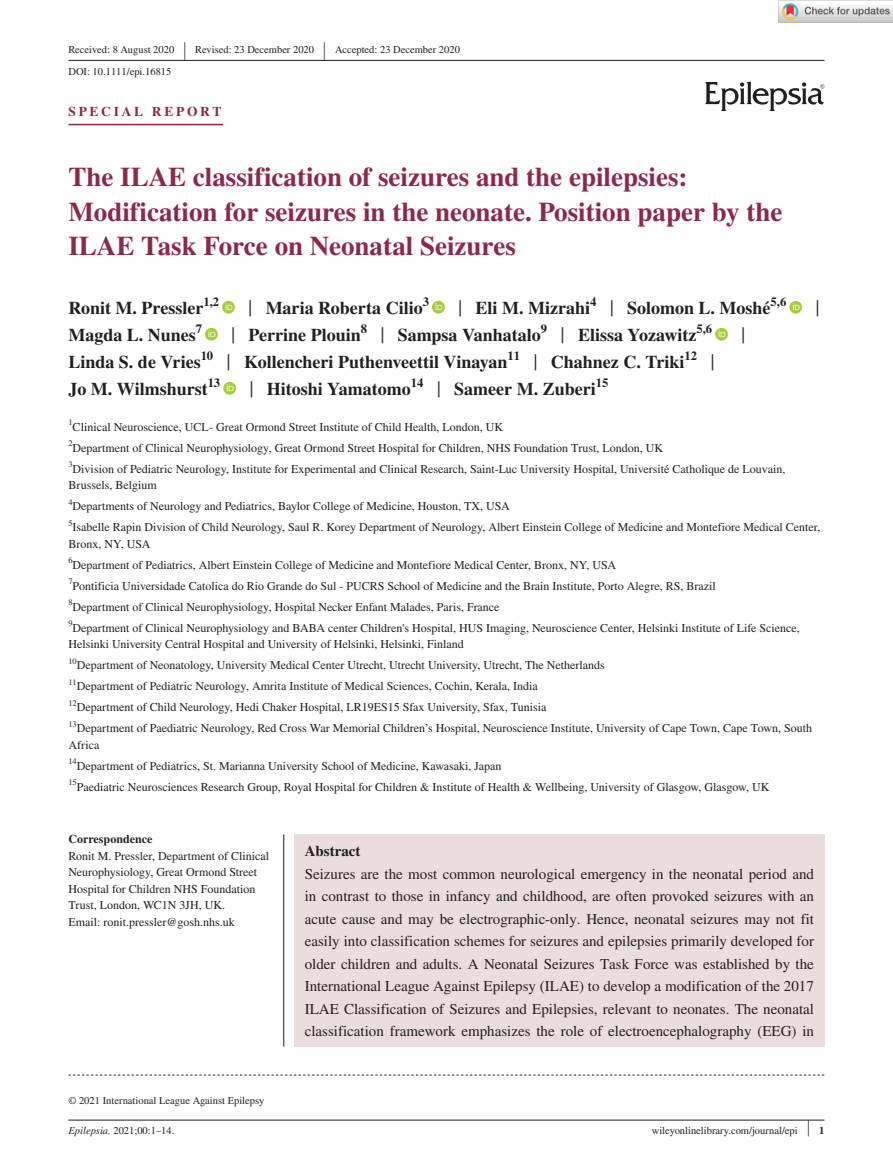
<style>
.page{position:relative;width:893px;height:1174px;background:#fff}
.page>*{position:absolute;margin:0;border:0;box-sizing:border-box;transform-origin:0 0}
.t1{font:700 27px/34.5px "STIX";color:#8c284e}
.t2{font:26.55px "STIX";color:#231f20;scale:.4 1}
.t3{font:23.4px "STIX";color:#231f20;scale:.77 1}
.t4{font:700 18px "STIX";color:#231f20}
.t5{font:15px/22.5px "STIX";color:#231f20;text-align:justify}
.t6{font:700 15px "STIX";color:#231f20}
.t7{font:700 13.5px "STIX";letter-spacing:.2em;color:#8c284e}
.t8{font:700 12.6px "STIX";color:#231f20}
.t9{font:12px/21px "STIX";color:#231f20}
.t10{font:700 12px "STIX";color:#231f20}
.t11{font:10.5px "STIX";color:#231f20}
.s1{font-weight:400;font-size:23.4px}
.s2{font-style:italic}
.s3{font-size:23.1px}
.s4{font-weight:700}
</style>
<div class="page">
<hr style="left:68px;top:1119px;width:756px;height:1px;background:#231f20">
<svg style="left:705px;top:81px;width:119px;height:30px"></svg>
<hr style="left:68px;top:60px;width:756px;height:1px;background:#231f20">
<hr style="left:68px;top:124px;width:155px;height:1px;background:#8c284e">
<svg style="left:222px;top:301px;width:13px;height:12px"></svg>
<svg style="left:226px;top:303px;width:6px;height:7px"></svg>
<svg style="left:432px;top:301px;width:13px;height:12px"></svg>
<svg style="left:435px;top:303px;width:7px;height:7px"></svg>
<svg style="left:789px;top:301px;width:13px;height:12px"></svg>
<svg style="left:793px;top:303px;width:7px;height:7px"></svg>
<svg style="left:205px;top:328px;width:13px;height:12px"></svg>
<svg style="left:208px;top:330px;width:7px;height:7px"></svg>
<svg style="left:715px;top:328px;width:13px;height:12px"></svg>
<svg style="left:719px;top:330px;width:6px;height:7px"></svg>
<svg style="left:223px;top:382px;width:13px;height:12px"></svg>
<svg style="left:227px;top:384px;width:7px;height:7px"></svg>
<svg style="left:68px;top:1074px;width:756px;height:1px"></svg>
<div style="left:294px;top:834px;width:530px;height:212px;background:#ebdcdd"></div>
<hr style="left:283px;top:834px;width:1px;height:212px;background:#231f20">
<img style="left:779px;top:0;width:114px;height:23px">
<p class="t11" style="left:68px;top:43px;width:107px">Received: 8 August 2020</p>
<h2 class="t2" style="left:184px;top:33px;width:7px">|</h2>
<p class="t11" style="left:195px;top:43px;width:120px">Revised: 23 December 2020</p>
<h2 class="t2" style="left:323px;top:33px;width:7px">|</h2>
<p class="t11" style="left:335px;top:43px;width:126px">Accepted: 23 December 2020</p>
<p class="t11" style="left:68px;top:64px;width:104px">DOI: 10.1111/epi.16815</p>
<p class="t7" style="left:68px;top:103px;width:154px">SPECIAL REPORT</p>
<h1 class="t1" style="left:68px;top:159px;width:715px">The ILAE classification of seizures and the epilepsies:<br>Modification for seizures in the neonate. Position paper by the<br>ILAE Task Force on Neonatal Seizures</h1>
<h3 class="t4" style="left:68px;top:297px;width:136px">Ronit M. Pressler</h3>
<p class="t8" style="left:203px;top:294px;width:17px">1,2</p>
<h3 class="t4" style="left:249px;top:297px;width:176px"><span class="s1">|</span> Maria Roberta Cilio</h3>
<p class="t8" style="left:423px;top:294px;width:8px">3</p>
<h3 class="t4" style="left:458px;top:297px;width:314px"><span class="s1">|</span> Eli M. Mizrahi<sup>4</sup> <span class="s1">|</span> Solomon L. Moshé</h3>
<p class="t8" style="left:771px;top:294px;width:17px">5,6</p>
<h3 class="t3" style="left:816px;top:292px;width:6px">|</h3>
<h3 class="t4" style="left:68px;top:324px;width:129px">Magda L. Nunes</h3>
<p class="t8" style="left:196px;top:321px;width:8px">7</p>
<h3 class="t4" style="left:231px;top:324px;width:466px"><span class="s1">|</span> Perrine Plouin<sup>8</sup> <span class="s1">|</span> Sampsa Vanhatalo<sup>9</sup> <span class="s1">|</span> Elissa Yozawitz</h3>
<p class="t8" style="left:696px;top:321px;width:17px">5,6</p>
<h3 class="t3" style="left:742px;top:319px;width:6px">|</h3>
<h3 class="t4" style="left:68px;top:351px;width:618px">Linda S. de Vries<sup>10</sup> <span class="s1">|</span> Kollencheri Puthenveettil Vinayan<sup>11</sup> <span class="s1">|</span> Chahnez C. Triki</h3>
<p class="t8" style="left:685px;top:348px;width:31px">12 <span class="s1">|</span></p>
<h3 class="t4" style="left:68px;top:378px;width:141px">Jo M. Wilmshurst</h3>
<p class="t8" style="left:208px;top:375px;width:14px">13</p>
<h3 class="t4" style="left:250px;top:378px;width:348px"><span class="s1">|</span> Hitoshi Yamatomo<sup>14</sup> <span class="s1">|</span> Sameer M. Zuberi</h3>
<p class="t8" style="left:596px;top:375px;width:14px">15</p>
<p class="t9" style="left:68px;top:417px;width:718px"><sup>1</sup>Clinical Neuroscience, UCL- Great Ormond Street Institute of Child Health, London, UK<br><sup>2</sup>Department of Clinical Neurophysiology, Great Ormond Street Hospital for Children, NHS Foundation Trust, London, UK<br><sup>3</sup>Division of Pediatric Neurology, Institute for Experimental and Clinical Research, Saint-Luc University Hospital, Université Catholique de Louvain,</p>
<p class="t9" style="left:68px;top:475px;width:754px">Brussels, Belgium<br><sup>4</sup>Departments of Neurology and Pediatrics, Baylor College of Medicine, Houston, TX, USA<br><sup>5</sup>Isabelle Rapin Division of Child Neurology, Saul R. Korey Department of Neurology, Albert Einstein College of Medicine and Montefiore Medical Center,</p>
<p class="t9" style="left:68px;top:534px;width:733px">Bronx, NY, USA<br><sup>6</sup>Department of Pediatrics, Albert Einstein College of Medicine and Montefiore Medical Center, Bronx, NY, USA<br><sup>7</sup>Pontificia Universidade Catolica do Rio Grande do Sul - PUCRS School of Medicine and the Brain Institute, Porto Alegre, RS, Brazil<br><sup>8</sup>Department of Clinical Neurophysiology, Hospital Necker Enfant Malades, Paris, France<br><sup>9</sup>Department of Clinical Neurophysiology and BABA center Children's Hospital, HUS Imaging, Neuroscience Center, Helsinki Institute of Life Science,</p>
<p class="t9" style="left:68px;top:634px;width:745px">Helsinki University Central Hospital and University of Helsinki, Helsinki, Finland<br><sup>10</sup>Department of Neonatology, University Medical Center Utrecht, Utrecht University, Utrecht, The Netherlands<br><sup>11</sup>Department of Pediatric Neurology, Amrita Institute of Medical Sciences, Cochin, Kerala, India<br><sup>12</sup>Department of Child Neurology, Hedi Chaker Hospital, LR19ES15 Sfax University, Sfax, Tunisia<br><sup>13</sup>Department of Paediatric Neurology, Red Cross War Memorial Children’s Hospital, Neuroscience Institute, University of Cape Town, Cape Town, South</p>
<p class="t9" style="left:68px;top:735px;width:703px">Africa<br><sup>14</sup>Department of Pediatrics, St. Marianna University School of Medicine, Kawasaki, Japan<br><sup>15</sup>Paediatric Neurosciences Research Group, Royal Hospital for Children &amp; Institute of Health &amp; Wellbeing, University of Glasgow, Glasgow, UK</p>
<p class="t10" style="left:68px;top:832px;width:85px">Correspondence</p>
<p class="t9" style="left:68px;top:848px;width:202px;line-height:16.5px">Ronit M. Pressler, Department of Clinical Neurophysiology, Great Ormond Street Hospital for Children NHS Foundation Trust, London, WC1N 3JH, UK.<br>Email: ronit.pressler@gosh.nhs.uk</p>
<p class="t11" style="left:68px;top:1093px;width:197px">© 2021 International League Against Epilepsy</p>
<p class="t6" style="left:305px;top:842px;width:57px">Abstract</p>
<p class="t5" style="left:305px;top:863px;width:511px">Seizures are the most common neurological emergency in the neonatal period and in contrast to those in infancy and childhood, are often provoked seizures with an acute cause and may be electrographic-only. Hence, neonatal seizures may not fit easily into classification schemes for seizures and epilepsies primarily developed for older children and adults. A Neonatal Seizures Task Force was established by the International League Against Epilepsy (ILAE) to develop a modification of the 2017<br>ILAE Classification of Seizures and Epilepsies, relevant to neonates. The neonatal classification framework emphasizes the role of electroencephalography (EEG) in</p>
<p class="t11" style="left:68px;top:1123px;width:107px"><span class="s2">Epilepsia.</span> 2021;00:1–14.</p>
<p class="t11" style="left:652px;top:1123px;width:174px">wileyonlinelibrary.com/journal/epi <span class="s3">|</span> <span class="s4">1</span></p>
</div>
